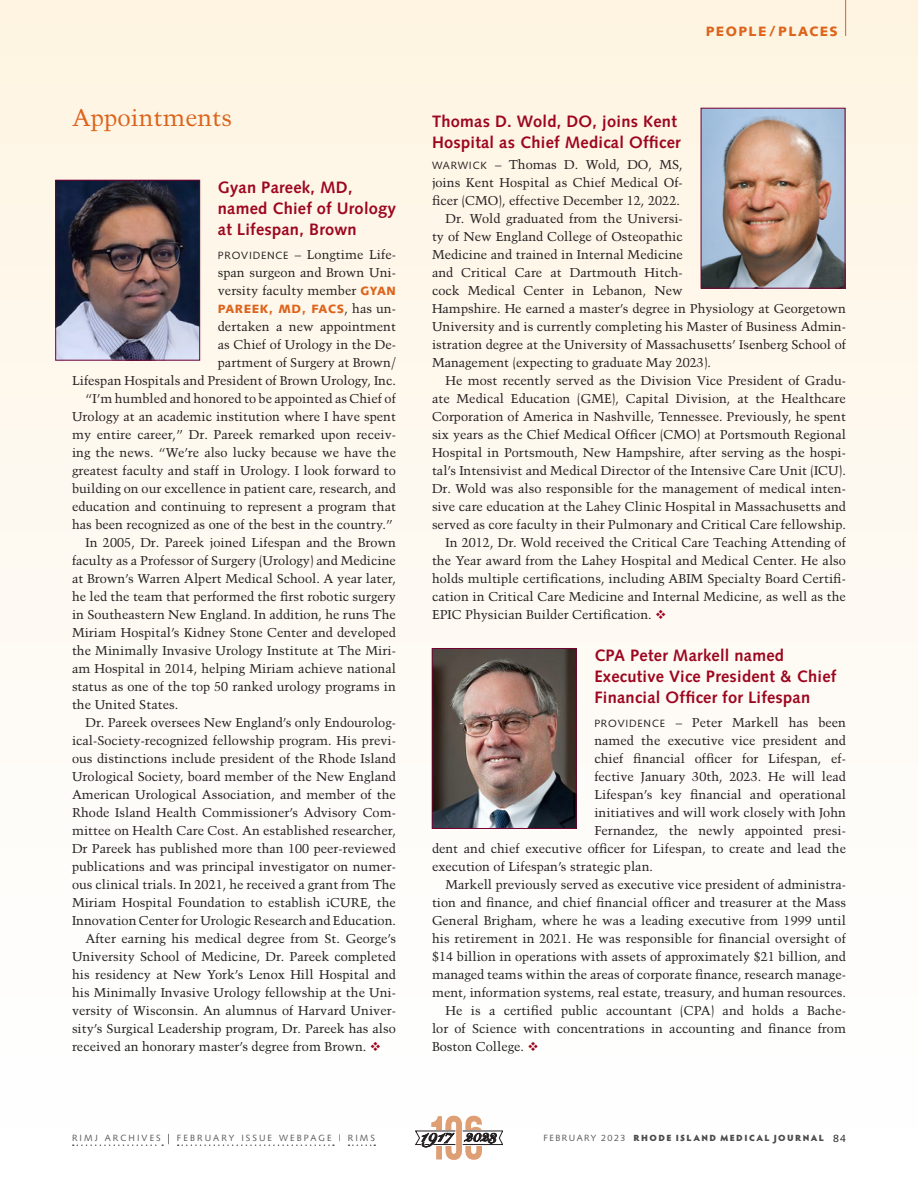
<style>
.page{position:relative;width:918px;height:1188px;background:#fff}
.page>*{position:absolute;margin:0;border:0;box-sizing:border-box;transform-origin:0 0}
.PEOPLE_TITLE-16_oran{font:24px "Trump Mediaeval";color:#dc641c}
.People_Headline-red{font:700 16.5px/21px "Syntax";letter-spacing:.015em;color:#9d061f}
.t1{font:900 13.5px "Syntax";letter-spacing:.1em;color:#dc641c}
.People_text__8_5_12{font:12.75px/18px "Trump Mediaeval";color:#231f20;text-align:justify}
.People_text_1st_line{font:12.75px/18px "Trump Mediaeval";color:#231f20;text-align:justify}
.People_text_1st_line-2{font:900 12px "Syntax";letter-spacing:.05em;color:#dc641c}
.t2{font:900 9px "Hypatia Sans Pro";letter-spacing:.16em;color:#4b4c4d}
.t3{font:9px "Syntax";letter-spacing:.23em;color:#57585a}
.s1{font-family:"Syntax";font-size:10.5px}
.s2{font-family:"Syntax";font-weight:900;font-size:12px;color:#dc641c}
.s3{font-family:"Trump Mediaeval";font-weight:400;font-size:12.75px;color:#231f20}
.s4{color:#9d061f}
.s5{font-size:13.5px;color:#231f20}
.s6{font-family:"Syntax";font-weight:400;color:#57585a}
.s7{font-family:"Syntax";font-weight:400;font-size:10.5px;color:#231f20}
</style>
<div class="page">
<div style="left:0;top:0;width:918px;height:1188px;background:linear-gradient(to bottom,#fdf3e2,#fff)"></div>
<img style="left:58px;top:182px;width:140px;height:176px">
<div style="left:56px;top:180px;width:144px;height:180px;border:1px solid #750130"></div>
<img style="left:703px;top:110px;width:140px;height:176px">
<img style="left:434px;top:650px;width:140px;height:177px">
<div style="left:432px;top:648px;width:144px;height:181px;border:1px solid #750130"></div>
<hr style="left:845px;top:0;width:1px;height:36px;background:#dc641c">
<svg style="left:73px;top:1144px;width:90px;height:2px"></svg>
<svg style="left:178px;top:1144px;width:156px;height:2px"></svg>
<svg style="left:349px;top:1144px;width:26px;height:2px"></svg>
<svg style="left:415px;top:1116px;width:88px;height:44px"></svg>
<p class="PEOPLE_TITLE-16_oran" style="left:72px;top:103px;width:162px">Appointments</p>
<p class="People_Headline-red" style="left:218px;top:176px;width:180px">Gyan Pareek, MD, named Chief of Urology at Lifespan, Brown</p>
<p class="People_text_1st_line" style="left:218px;top:245px;width:180px"><span class="s1">PROVIDENCE</span> – Longtime Life&shy;span surgeon and Brown Uni&shy;versity faculty member <span class="s2">GYAN</span></p>
<p class="People_text_1st_line-2" style="left:218px;top:301px;width:180px">PAREEK, MD, FACS<span class="s3">, has un-</span></p>
<p class="People_text_1st_line" style="left:72px;top:317px;width:326px;text-align:right">dertaken a new appointment<br>as Chief of Urology in the De-<br>partment of Surgery at Brown/<br>Lifespan Hospitals and President of Brown Urology, Inc.</p>
<p class="People_text__8_5_12" style="left:72px;top:389px;width:326px;text-indent:14px">“I’m humbled and honored to be appointed as Chief of Urology at an academic institution where I have spent my entire career,” Dr. Pareek remarked upon receiv&shy;ing the news. “We’re also lucky because we have the greatest faculty and staff in Urology. I look forward to building on our excellence in patient care, research, and education and continuing to represent a program that has been recognized as one of the best in the country.”</p>
<p class="People_text__8_5_12" style="left:72px;top:533px;width:326px;text-indent:14px">In 2005, Dr. Pareek joined Lifespan and the Brown faculty as a Professor of Surgery (Urology) and Medicine at Brown’s Warren Alpert Medical School. A year later, he led the team that performed the first robotic surgery in Southeastern New England. In addition, he runs The Miriam Hospital’s Kidney Stone Center and developed the Minimally Invasive Urology Institute at The Miri&shy;am Hospital in 2014, helping Miriam achieve national status as one of the top 50 ranked urology programs in the United States.</p>
<p class="People_text__8_5_12" style="left:72px;top:713px;width:326px;text-indent:14px">Dr. Pareek oversees New England’s only Endourolog&shy;ical-Society-recognized fellowship program. His previ&shy;ous distinctions include president of the Rhode Island Urological Society, board member of the New England American Urological Association, and member of the Rhode Island Health Commissioner’s Advisory Com&shy;mittee on Health Care Cost. An established researcher, Dr Pareek has published more than 100 peer-reviewed publications and was principal investigator on numer&shy;ous clinical trials. In 2021, he received a grant from The Miriam Hospital Foundation to establish iCURE, the Innovation Center for Urologic Research and Education.</p>
<p class="People_text__8_5_12" style="left:72px;top:929px;width:326px;text-indent:14px">After earning his medical degree from St. George’s University School of Medicine, Dr. Pareek completed his residency at New York’s Lenox Hill Hospital and his Minimally Invasive Urology fellowship at the Uni&shy;versity of Wisconsin. An alumnus of Harvard Univer&shy;sity’s Surgical Leadership program, Dr. Pareek has also received an honorary master’s degree from Brown. <span class="s4">❖</span></p>
<p class="t1" style="left:706px;top:24px;width:134px">PEOPLE / PLACES</p>
<p class="People_Headline-red" style="left:432px;top:110px;width:250px">Thomas D. Wold, DO, joins Kent<br>Hospital as Chief Medical Officer</p>
<p class="People_text_1st_line" style="left:432px;top:155px;width:252px"><span class="s1">WARWICK</span> – Thomas D. Wold, DO, MS, joins Kent Hospital as Chief Medical Of&shy;ficer (CMO), effective December 12, 2022.</p>
<p class="People_text__8_5_12" style="left:432px;top:209px;width:416px;text-align:left;text-indent:14px">Dr. Wold graduated from the Universi-<br>ty of New England College of Osteopathic<br>Medicine and trained in Internal Medicine<br>and Critical Care at Dartmouth Hitch-<br>cock Medical Center in Lebanon, New<br>Hampshire. He earned a master’s degree in Physiology at Georgetown University and is currently completing his Master of Business Admin&shy;istration degree at the University of Massachusetts’ Isenberg School of Management (expecting to graduate May 2023).</p>
<p class="People_text__8_5_12" style="left:432px;top:371px;width:416px;text-indent:14px">He most recently served as the Division Vice President of Gradu&shy;ate Medical Education (GME), Capital Division, at the Healthcare Corporation of America in Nashville, Tennessee. Previously, he spent six years as the Chief Medical Officer (CMO) at Portsmouth Regional Hospital in Portsmouth, New Hampshire, after serving as the hospi&shy;tal’s Intensivist and Medical Director of the Intensive Care Unit (ICU).<br>Dr. Wold was also responsible for the management of medical inten&shy;sive care education at the Lahey Clinic Hospital in Massachusetts and served as core faculty in their Pulmonary and Critical Care fellowship.</p>
<p class="People_text__8_5_12" style="left:432px;top:533px;width:416px;text-indent:14px">In 2012, Dr. Wold received the Critical Care Teaching Attending of the Year award from the Lahey Hospital and Medical Center. He also holds multiple certifications, including ABIM Specialty Board Certifi&shy;cation in Critical Care Medicine and Internal Medicine, as well as the EPIC Physician Builder Certification. <span class="s4">❖</span></p>
<p class="People_Headline-red" style="left:594px;top:645px;width:244px">CPA Peter Markell named<br>Executive Vice President &amp; Chief<br>Financial Officer for Lifespan</p>
<p class="People_text_1st_line" style="left:594px;top:713px;width:253px"><span class="s1">PROVIDENCE</span> – Peter Markell has been</p>
<p class="People_text_1st_line" style="left:594px;top:731px;width:253px">named the executive vice president and</p>
<p class="People_text_1st_line" style="left:594px;top:749px;width:253px">chief financial officer for Lifespan, ef-</p>
<p class="People_text_1st_line" style="left:594px;top:767px;width:253px">fective January 30th, 2023. He will lead</p>
<p class="People_text_1st_line" style="left:594px;top:785px;width:253px">Lifespan’s key financial and operational</p>
<p class="People_text_1st_line" style="left:594px;top:803px;width:253px">initiatives and will work closely with John</p>
<p class="People_text_1st_line" style="left:594px;top:821px;width:253px">Fernandez, the newly appointed presi-</p>
<p class="People_text_1st_line" style="left:432px;top:839px;width:416px">dent and chief executive officer for Lifespan, to create and lead the</p>
<p class="People_text_1st_line" style="left:432px;top:857px;width:223px">execution of Lifespan’s strategic plan.</p>
<p class="People_text__8_5_12" style="left:432px;top:875px;width:416px;text-indent:14px">Markell previously served as executive vice president of administra&shy;tion and finance, and chief financial officer and treasurer at the Mass General Brigham, where he was a leading executive from 1999 until his retirement in 2021. He was responsible for financial oversight of $14 billion in operations with assets of approximately $21 billion, and managed teams within the areas of corporate finance, research manage&shy;ment, information systems, real estate, treasury, and human resources.</p>
<p class="People_text__8_5_12" style="left:432px;top:1001px;width:416px;text-indent:14px">He is a certified public accountant (CPA) and holds a Bache&shy;lor of Science with concentrations in accounting and finance from Boston College. <span class="s4">❖</span></p>
<p class="t3" style="left:72px;top:1132px;width:305px">RIMJ ARCHIVES <span class="s5">|</span> FEBRUARY ISSUE WEBPAGE | RIMS</p>
<p class="t2" style="left:544px;top:1131px;width:304px"><span class="s6">FEBRUARY 2023</span> RHODE ISLAND MEDICAL JOURNAL <span class="s7">84</span></p>
</div>
